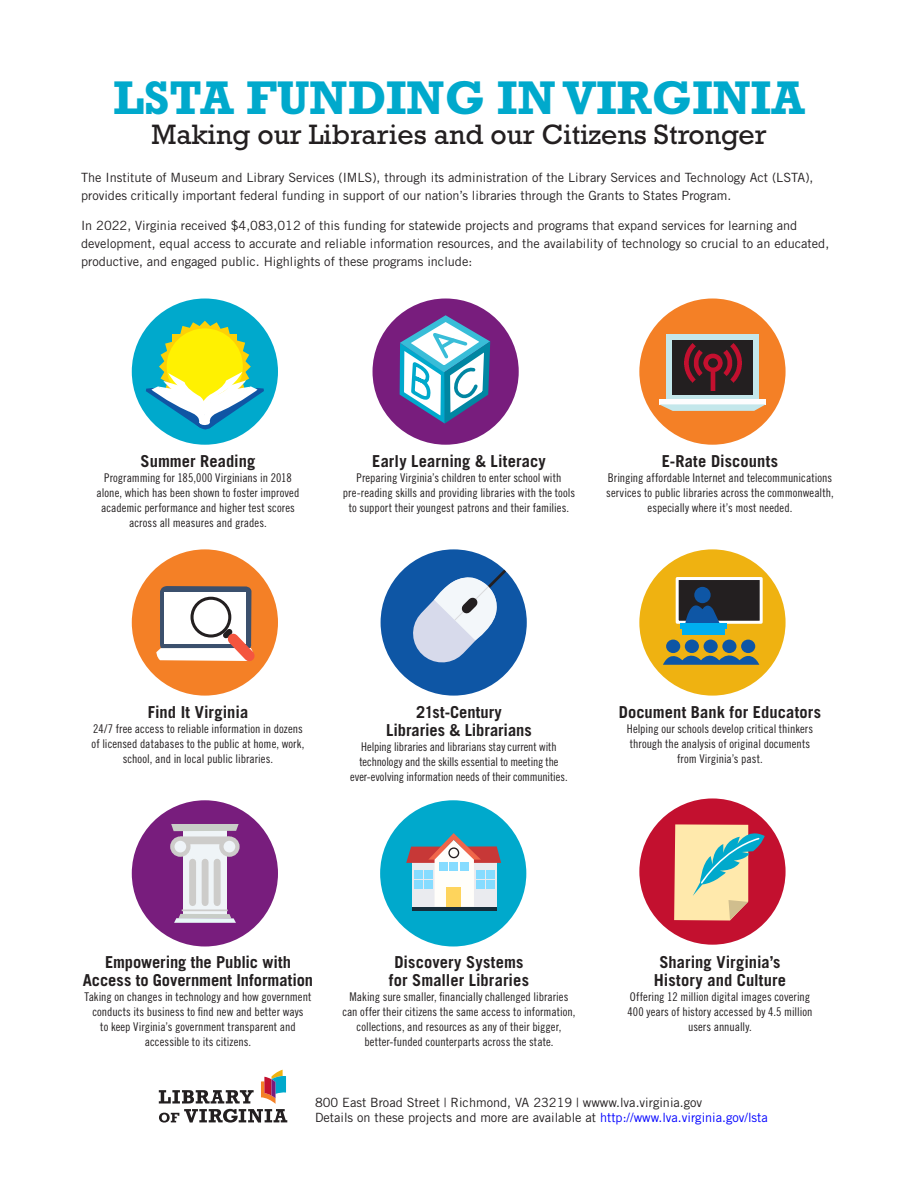
<style>
.page{position:relative;width:918px;height:1188px;background:#fff}
.page>*{position:absolute;margin:0;border:0;box-sizing:border-box;transform-origin:0 0}
.t1{font:700 48px "Rockwell Std";color:#00a9cc}
.t2{font:28.5px "Rockwell Std";color:#231f20}
.t3{font:700 16.5px/18px "Trade Gothic LT Std";letter-spacing:.005em;color:#231f20;text-align:center}
.t4{font:12.75px/18px "Trade Gothic LT Std";color:#231f20}
.t5{font:12px/15px "Trade Gothic LT Std Cn 18";letter-spacing:.005em;color:#231f20;text-align:center}
.s1{color:#00f}
</style>
<div class="page">
<div style="left:380px;top:800px;width:146px;height:146px;background:#00a9cc;border-radius:50%"></div>
<svg style="left:159px;top:1070px;width:128px;height:53px"></svg>
<div style="left:132px;top:299px;width:146px;height:146px;background:#00a9cc;border-radius:50%"></div>
<div style="left:132px;top:800px;width:146px;height:146px;background:#781d7d;border-radius:50%"></div>
<div style="left:132px;top:549px;width:146px;height:147px;background:#f48026;border-radius:50%"></div>
<div style="left:639px;top:549px;width:147px;height:147px;background:#efb211;border-radius:50%"></div>
<div style="left:639px;top:299px;width:147px;height:146px;background:#f48026;border-radius:50%"></div>
<div style="left:373px;top:299px;width:146px;height:146px;background:#781d7d;border-radius:50%"></div>
<div style="left:639px;top:798px;width:147px;height:147px;background:#c3102f;border-radius:50%"></div>
<svg style="left:395px;top:311px;width:101px;height:134px"></svg>
<svg style="left:146px;top:321px;width:118px;height:109px"></svg>
<div style="left:198px;top:403px;width:15px;height:11px;background:#fff"></div>
<svg style="left:674px;top:824px;width:91px;height:97px"></svg>
<div style="left:183px;top:828px;width:44px;height:89px;background:#eff4f7"></div>
<div style="left:180px;top:836px;width:49px;height:8px;background:#cdccca"></div>
<svg style="left:172px;top:839px;width:16px;height:16px"></svg>
<div style="left:170px;top:836px;width:21px;height:21px;border:4px solid #cdccca;border-radius:50%"></div>
<svg style="left:221px;top:839px;width:16px;height:16px"></svg>
<div style="left:219px;top:836px;width:21px;height:21px;border:4px solid #cdccca;border-radius:50%"></div>
<div style="left:189px;top:862px;width:7px;height:41px;background:#cdccca"></div>
<div style="left:202px;top:862px;width:7px;height:41px;background:#cdccca"></div>
<div style="left:214px;top:862px;width:7px;height:41px;background:#cdccca"></div>
<hr style="left:182px;top:909px;width:46px;height:2px;background:#cdccca">
<svg style="left:171px;top:824px;width:68px;height:7px"></svg>
<svg style="left:174px;top:914px;width:62px;height:9px"></svg>
<svg style="left:156px;top:586px;width:108px;height:85px"></svg>
<div style="left:412px;top:863px;width:84px;height:48px;background:#172d3a"></div>
<svg style="left:406px;top:833px;width:95px;height:74px"></svg>
<div style="left:448px;top:847px;width:11px;height:11px;border:1px solid #231f20;border-radius:50%"></div>
<div style="left:677px;top:579px;width:84px;height:43px;background:#231f20"></div>
<div style="left:676px;top:577px;width:87px;height:47px;border:3px solid #fff"></div>
<div style="left:694px;top:587px;width:17px;height:16px;background:#0e56a5;border-radius:50%"></div>
<div style="left:666px;top:640px;width:14px;height:13px;background:#0e56a5;border-radius:50%"></div>
<div style="left:685px;top:640px;width:14px;height:13px;background:#0e56a5;border-radius:50%"></div>
<div style="left:704px;top:640px;width:14px;height:13px;background:#0e56a5;border-radius:50%"></div>
<div style="left:722px;top:640px;width:14px;height:13px;background:#0e56a5;border-radius:50%"></div>
<div style="left:741px;top:640px;width:14px;height:13px;background:#0e56a5;border-radius:50%"></div>
<svg style="left:663px;top:648px;width:96px;height:17px"></svg>
<svg style="left:685px;top:595px;width:36px;height:28px"></svg>
<div style="left:682px;top:625px;width:42px;height:10px;background:#00aeef"></div>
<div style="left:680px;top:623px;width:46px;height:6px;background:#00aeef"></div>
<svg style="left:380px;top:549px;width:147px;height:147px"></svg>
<div style="left:666px;top:334px;width:93px;height:66px;background:#c4e7eb"></div>
<div style="left:673px;top:340px;width:80px;height:54px;background:#231f20"></div>
<div style="left:659px;top:399px;width:107px;height:5px;background:#fefdfe"></div>
<svg style="left:659px;top:404px;width:107px;height:7px"></svg>
<img style="left:684px;top:343px;width:57px;height:47px">
<p class="t1" style="left:113px;top:69px;width:693px">LSTA FUNDING IN VIRGINIA</p>
<p class="t2" style="left:151px;top:117px;width:617px">Making our Libraries and our Citizens Stronger</p>
<p class="t4" style="left:81px;top:168px;width:734px">The Institute of Museum and Library Services (IMLS), through its administration of the Library Services and Technology Act (LSTA), provides critically important federal funding in support of our nation’s libraries through the Grants to States Program.</p>
<p class="t4" style="left:81px;top:216px;width:750px">In 2022, Virginia received $4,083,012 of this funding for statewide projects and programs that expand services for learning and development, equal access to accurate and reliable information resources, and the availability of technology so crucial to an educated, productive, and engaged public. Highlights of these programs include:</p>
<p class="t3" style="left:141px;top:452px;width:116px">Summer Reading</p>
<p class="t5" style="left:97px;top:470px;width:204px">Programming for 185,000 Virginians in 2018 alone, which has been shown to foster improved academic performance and higher test scores across all measures and grades.</p>
<p class="t3" style="left:372px;top:452px;width:175px">Early Learning &amp; Literacy</p>
<p class="t5" style="left:343px;top:470px;width:234px">Preparing Virginia’s children to enter school with pre-reading skills and providing libraries with the tools to support their youngest patrons and their families.</p>
<p class="t3" style="left:662px;top:452px;width:118px">E-Rate Discounts</p>
<p class="t5" style="left:606px;top:470px;width:229px">Bringing affordable Internet and telecommunications services to public libraries across the commonwealth, especially where it’s most needed.</p>
<p class="t3" style="left:148px;top:703px;width:102px">Find It Virginia</p>
<p class="t5" style="left:92px;top:721px;width:214px">24/7 free access to reliable information in dozens of licensed databases to the public at home, work, school, and in local public libraries.</p>
<p class="t3" style="left:416px;top:703px;width:87px">21st-Century</p>
<p class="t3" style="left:386px;top:721px;width:147px">Libraries &amp; Librarians</p>
<p class="t5" style="left:350px;top:739px;width:219px">Helping libraries and librarians stay current with technology and the skills essential to meeting the ever-evolving information needs of their communities.</p>
<p class="t3" style="left:619px;top:703px;width:204px">Document Bank for Educators</p>
<p class="t5" style="left:627px;top:721px;width:188px">Helping our schools develop critical thinkers</p>
<p class="t5" style="left:630px;top:736px;width:182px">through the analysis of original documents</p>
<p class="t5" style="left:677px;top:751px;width:87px">from Virginia’s past.</p>
<p class="t3" style="left:83px;top:953px;width:232px">Empowering the Public with<br>Access to Government Information</p>
<p class="t5" style="left:85px;top:989px;width:228px">Taking on changes in technology and how government conducts its business to find new and better ways</p>
<p class="t5" style="left:100px;top:1019px;width:197px">to keep Virginia’s government transparent and accessible to its citizens.</p>
<p class="t3" style="left:394px;top:953px;width:131px">Discovery Systems</p>
<p class="t3" style="left:389px;top:971px;width:142px">for Smaller Libraries</p>
<p class="t5" style="left:342px;top:989px;width:235px">Making sure smaller, financially challenged libraries can offer their citizens the same access to information, collections, and resources as any of their bigger,</p>
<p class="t5" style="left:364px;top:1034px;width:191px">better-funded counterparts across the state.</p>
<p class="t3" style="left:659px;top:953px;width:123px">Sharing Virginia’s</p>
<p class="t3" style="left:654px;top:971px;width:134px">History and Culture</p>
<p class="t5" style="left:630px;top:989px;width:182px">Offering 12 million digital images covering</p>
<p class="t5" style="left:627px;top:1004px;width:187px">400 years of history accessed by 4.5 million</p>
<p class="t5" style="left:688px;top:1019px;width:65px">users annually.</p>
<p class="t4" style="left:315px;top:1093px;width:389px">800 East Broad Street | Richmond, VA 23219 | wwww.lva.virginia.gov</p>
<p class="t4" style="left:315px;top:1108px;width:454px">Details on these projects and more are available at <span class="s1">http://www.lva.virginia.gov/lsta</span></p>
</div>
